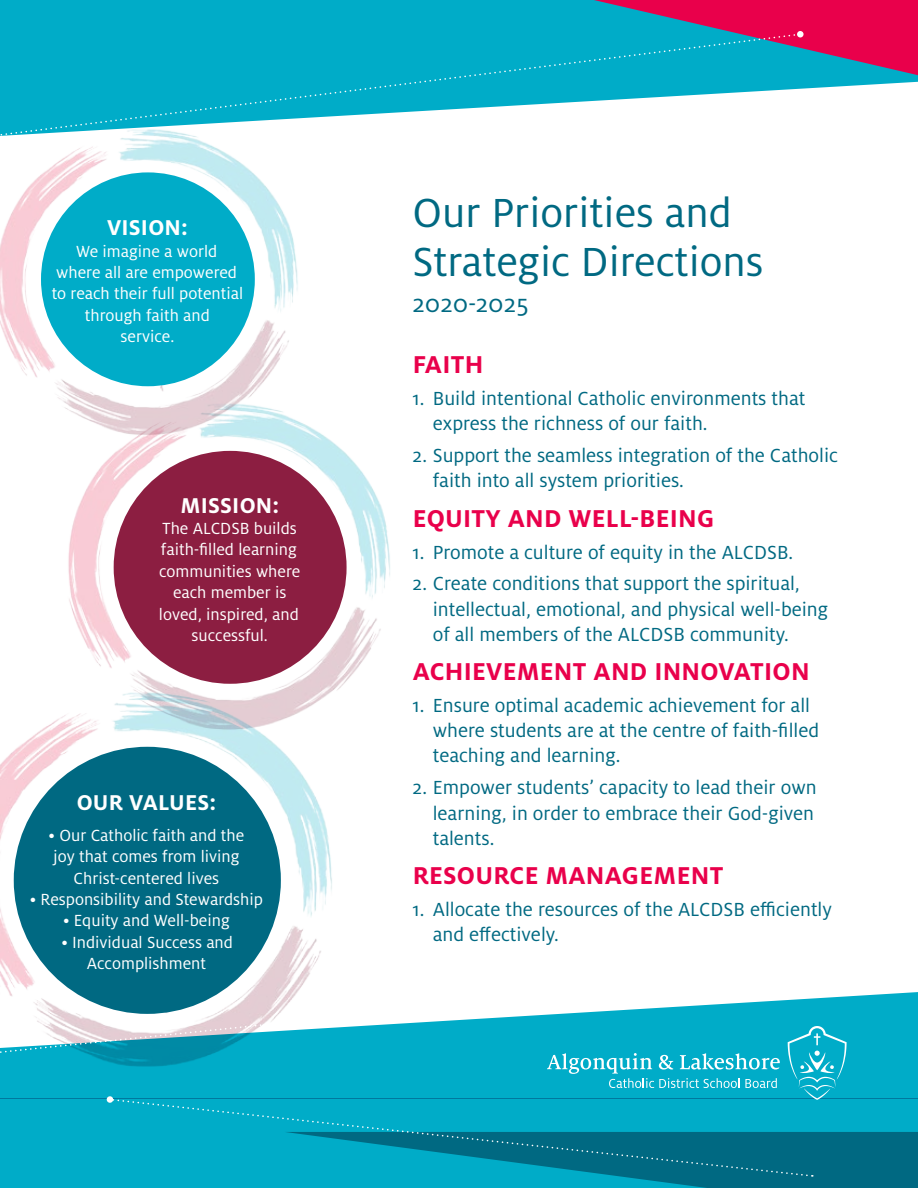
<style>
.page{position:relative;width:918px;height:1188px;background:#fff}
.page>*{position:absolute;margin:0;border:0;box-sizing:border-box;transform-origin:0 0}
.t1{font:45px/49.5px "Milo Pro";color:#006982}
.t2{font:700 27px "Milo Pro";letter-spacing:.01em;color:#e9004b}
.t3{font:27px "Milo Pro";color:#006982}
.t4{font:700 23.7px "Milo Pro";letter-spacing:.01em;color:#fff}
.t5{font:21px/25.2px "Milo Pro";color:#006982}
.t6{font:17.85px/21.5px "Milo Pro";color:#fff;text-align:center}
</style>
<div class="page">
<div style="left:0;top:0;width:918px;height:89px;background:#00acc8"></div>
<img style="left:68px;top:424px;width:322px;height:263px">
<div style="left:114px;top:451px;width:233px;height:233px;background:#8c1e41;border-radius:50%"></div>
<img style="left:0;top:153px;width:305px;height:291px">
<div style="left:41px;top:172px;width:214px;height:214px;background:#00acc8;border-radius:50%"></div>
<img style="left:0;top:685px;width:341px;height:279px">
<div style="left:14px;top:747px;width:267px;height:267px;background:#006982;border-radius:50%"></div>
<div style="left:0;top:1099px;width:918px;height:89px;background:#00acc8"></div>
<div style="left:838px;top:992px;width:80px;height:107px;background:#00acc8"></div>
<svg style="left:0;top:964px;width:838px;height:135px"></svg>
<div style="left:835px;top:962px;width:7px;height:7px;background:#fff;border-radius:50%"></div>
<svg style="left:113px;top:1098px;width:675px;height:34px"></svg>
<svg style="left:286px;top:1132px;width:632px;height:56px"></svg>
<div style="left:106px;top:1096px;width:7px;height:7px;background:#fff;border-radius:3px"></div>
<svg style="left:547px;top:1053px;width:233px;height:35px;background:#30bbd2"></svg>
<svg style="left:788px;top:1026px;width:59px;height:74px;background:#21b6ce"></svg>
<svg style="left:0;top:33px;width:800px;height:120px"></svg>
<svg style="left:594px;top:0;width:324px;height:75px;background:#74578a"></svg>
<div style="left:797px;top:31px;width:7px;height:7px;background:#fff;border-radius:50%"></div>
<p class="t4" style="left:107px;top:214px;width:82px">VISION:</p>
<p class="t6" style="left:52px;top:240px;width:193px">We imagine a world<br>where all are empowered to reach their full potential through faith and<br>service.</p>
<p class="t4" style="left:180px;top:492px;width:100px">MISSION:</p>
<p class="t6" style="left:159px;top:518px;width:143px">The ALCDSB builds faith-filled learning communities where each member is loved, inspired, and successful.</p>
<p class="t4" style="left:77px;top:790px;width:141px">OUR VALUES:</p>
<p class="t6" style="left:49px;top:825px;width:197px">• Our Catholic faith and the joy that comes from living<br>Christ-centered lives</p>
<p class="t6" style="left:30px;top:889px;width:235px">• Responsibility and Stewardship</p>
<p class="t6" style="left:63px;top:910px;width:168px">• Equity and Well-being</p>
<p class="t6" style="left:61px;top:931px;width:173px">• Individual Success and<br>Accomplishment</p>
<h1 class="t1" style="left:413px;top:188px;width:352px">Our Priorities and<br>Strategic Directions</h1>
<p class="t3" style="left:413px;top:289px;width:117px">2020-2025</p>
<p class="t2" style="left:413px;top:349px;width:72px">FAITH</p>
<p class="t5" style="left:433px;top:386px;width:374px;text-indent:-20px">1. Build intentional Catholic environments that express the richness of our faith.</p>
<p class="t5" style="left:433px;top:443px;width:407px;text-indent:-20px">2. Support the seamless integration of the Catholic faith into all system priorities.</p>
<p class="t2" style="left:413px;top:503px;width:303px">EQUITY AND WELL-BEING</p>
<p class="t5" style="left:413px;top:539px;width:382px">1. Promote a culture of equity in the ALCDSB.</p>
<p class="t5" style="left:433px;top:571px;width:397px;text-indent:-20px">2. Create conditions that support the spiritual, intellectual, emotional, and physical well-being of all members of the ALCDSB community.</p>
<p class="t2" style="left:413px;top:656px;width:399px">ACHIEVEMENT AND I NNOVATION</p>
<p class="t5" style="left:433px;top:693px;width:388px;text-indent:-20px">1. Ensure optimal academic achievement for all where students are at the centre of faith-filled teaching and learning.</p>
<p class="t5" style="left:433px;top:775px;width:385px;text-align:justify;text-indent:-20px">2. Empower students’ capacity to lead their own learning, in order to embrace their God-given talents.</p>
<p class="t2" style="left:413px;top:860px;width:96px">RESOURCE</p>
<p class="t2" style="left:546px;top:860px;width:179px">MANAGEMENT</p>
<p class="t5" style="left:433px;top:897px;width:401px;text-indent:-20px">1. Allocate the resources of the ALCDSB efficiently and effectively.</p>
</div>
